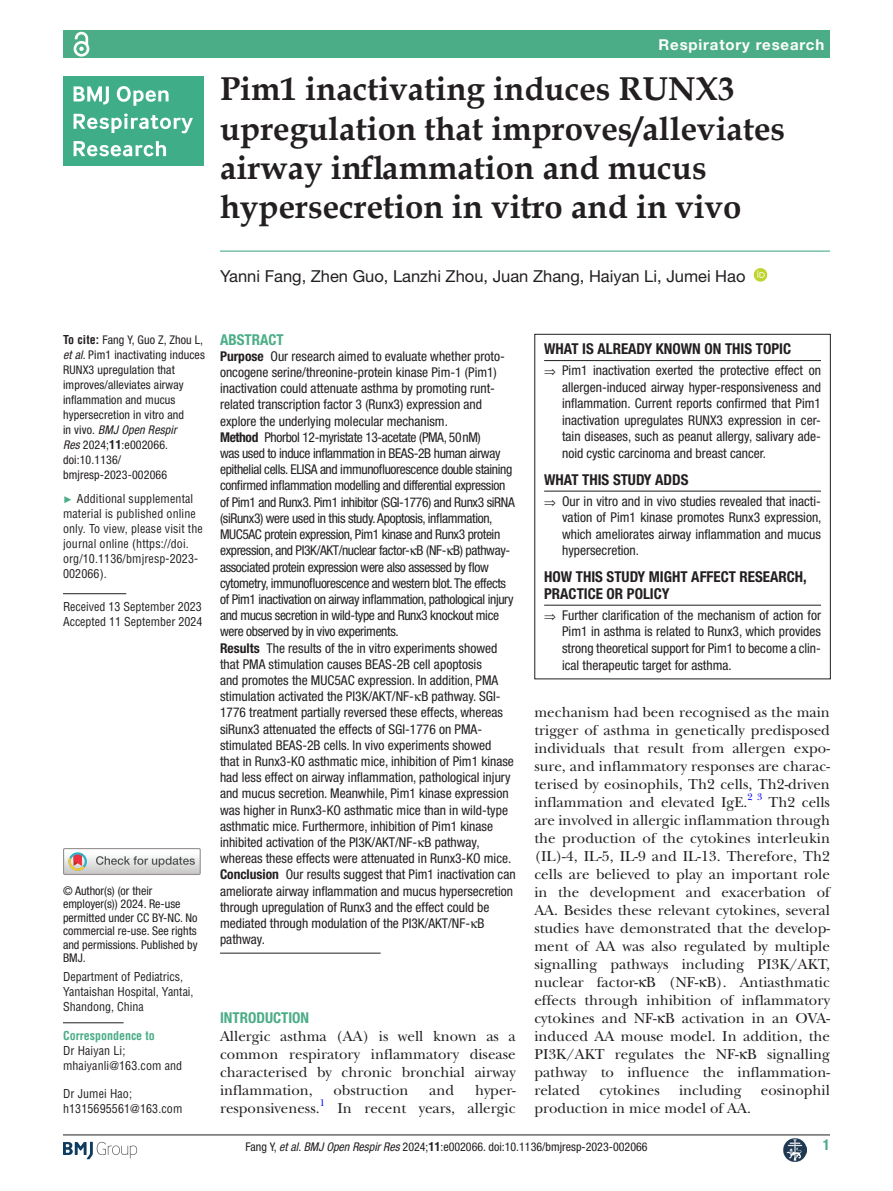
<style>
.page{position:relative;width:893px;height:1191px;background:#fff}
.page>*{position:absolute;margin:0;border:0;box-sizing:border-box;transform-origin:0 0}
.t1{font:700 33px/39px "Book Antiqua";color:#231f20}
.t2{font:16.5px "Helvetica Neue LT Std";color:#231f20}
.t3{font:15px/18px "New Baskerville";color:#231f20;text-align:justify}
.t4{font:700 condensed 15px/16.5px "Helvetica Neue LT Std";color:#231f20}
.t5{font:700 condensed 15px "Helvetica Neue LT Std";color:#4bad87}
.t6{font:700 15px "Helvetica Neue LT Std";letter-spacing:.055em;color:#fff}
.t7{font:condensed 13.5px/16.2px "Helvetica Neue LT Std";color:#231f20;text-align:justify}
.t8{font:condensed 12px/15px "Helvetica Neue LT Std";letter-spacing:.01em;color:#231f20}
.t9{font:condensed 12px/15px "Helvetica LT Std";letter-spacing:.01em;color:#231f20}
.t10{font:700 condensed 12px "Helvetica";color:#4bad87}
.t11{font:9.9px "New Baskerville";color:#00f}
.s1{font-family:"Helvetica";font-weight:700}
.s2{font-style:italic}
.s3{font-family:"Arial";font-stretch:normal;font-size:9.75px;color:#4bad87}
.s4{font-weight:700}
</style>
<div class="page">
<svg style="left:63px;top:1141px;width:74px;height:18px"></svg>
<hr style="left:63px;top:1134px;width:767px;height:1px;background:#231f20">
<img style="left:783px;top:1138px;width:23px;height:23px">
<div style="left:63px;top:848px;width:138px;height:27px;border:1px solid #969090"></div>
<svg style="left:64px;top:848px;width:136px;height:26px"></svg>
<hr style="left:63px;top:593px;width:63px;height:1px;background:#231f20">
<hr style="left:63px;top:1022px;width:61px;height:1px;background:#231f20">
<div style="left:63px;top:76px;width:140px;height:90px;background:#3fae88"></div>
<svg style="left:74px;top:86px;width:35px;height:19px"></svg>
<svg style="left:117px;top:86px;width:52px;height:20px"></svg>
<svg style="left:74px;top:113px;width:119px;height:20px"></svg>
<svg style="left:74px;top:141px;width:92px;height:15px"></svg>
<hr style="left:220px;top:250px;width:610px;height:2px;background:#4bad87">
<svg style="left:754px;top:268px;width:13px;height:14px"></svg>
<div style="left:63px;top:31px;width:767px;height:27px;background:#4bad87"></div>
<svg style="left:72px;top:30px;width:20px;height:27px"></svg>
<hr style="left:220px;top:952px;width:161px;height:1px;background:#231f20">
<hr style="left:544px;top:360px;width:277px;height:1px;background:#231f20">
<hr style="left:544px;top:491px;width:277px;height:1px;background:#231f20">
<hr style="left:544px;top:605px;width:277px;height:1px;background:#231f20">
<div style="left:534px;top:334px;width:297px;height:345px;border:1px solid #231f20"></div>
<p class="t6" style="left:659px;top:35px;width:167px">Respiratory research</p>
<h1 class="t1" style="left:220px;top:70px;width:567px">Pim1 inactivating induces RUNX3 upregulation that improves/alleviates airway inflammation and mucus hypersecretion in vitro and in vivo</h1>
<p class="t2" style="left:220px;top:266px;width:527px">Yanni Fang, Zhen Guo, Lanzhi Zhou, Juan Zhang, Haiyan Li, Jumei Hao</p>
<p class="t8" style="left:63px;top:332px;width:143px"><span class="s1">To cite:</span> Fang Y, Guo Z, Zhou L, <span class="s2">et al</span>. Pim1 inactivating induces<br>RUNX3 upregulation that improves/alleviates airway inflammation and mucus hypersecretion in vitro and<br>in vivo. <span class="s2">BMJ Open Respir<br>Res</span> 2024;<span class="s1">11</span>:e002066. doi:10.1136/ bmjresp-2023-002066</p>
<p class="t9" style="left:63px;top:490px;width:141px"><span class="s3">►</span> Additional supplemental material is published online only. To view, please visit the journal online (https://doi. org/10.1136/bmjresp-2023-<br>002066).</p>
<p class="t9" style="left:63px;top:598px;width:141px">Received 13 September 2023<br>Accepted 11 September 2024</p>
<p class="t8" style="left:63px;top:883px;width:136px;line-height:13.5px">© Author(s) (or their employer(s)) 2024. Re-use permitted under CC BY-NC. No commercial re-use. See rights and permissions. Published by<br>BMJ.</p>
<p class="t9" style="left:63px;top:969px;width:132px">Department of Pediatrics,<br>Yantaishan Hospital, Yantai,<br>Shandong, China</p>
<p class="t10" style="left:63px;top:1027px;width:93px">Correspondence to</p>
<p class="t9" style="left:63px;top:1042px;width:121px">Dr Haiyan Li; mhaiyanli@163.com and</p>
<p class="t9" style="left:63px;top:1086px;width:121px">Dr Jumei Hao; h1315695561@163.com</p>
<p class="t5" style="left:220px;top:330px;width:65px">ABSTRACT</p>
<p class="t7" style="left:220px;top:348px;width:297px;text-align:left"><span class="s4">Purpose</span> Our research aimed to evaluate whether proto&shy;oncogene serine/threonine-protein kinase Pim-1 (Pim1) inactivation could attenuate asthma by promoting runt&shy;related transcription factor 3 (Runx3) expression and explore the underlying molecular mechanism.<br><span class="s4">Method</span> Phorbol 12-myristate 13-acetate (PMA, 50nM)<br>was used to induce inflammation in BEAS-2B human airway epithelial cells. ELISA and immunofluorescence double staining confirmed inflammation modelling and differential expression of Pim1 and Runx3. Pim1 inhibitor (SGI-1776) and Runx3 siRNA (siRunx3) were used in this study. Apoptosis, inflammation, MUC5AC protein expression, Pim1 kinase and Runx3 protein expression, and PI3K/AKT/nuclear factor- B (NF- B) pathway&shy;associated protein expression were also assessed by flow cytometry, immunofluorescence and western blot. The effects of Pim1 inactivation on airway inflammation, pathological injury and mucus secretion in wild-type and Runx3 knockout mice were observed by in vivo experiments.<br><span class="s4">Results</span> The results of the in vitro experiments showed that PMA stimulation causes BEAS-2B cell apoptosis<br>and promotes the MUC5AC expression. In addition, PMA stimulation activated the PI3K/AKT/NF- B pathway. SGI-1776 treatment partially reversed these effects, whereas siRunx3 attenuated the effects of SGI-1776 on PMA&shy;stimulated BEAS-2B cells. In vivo experiments showed<br>that in Runx3-KO asthmatic mice, inhibition of Pim1 kinase had less effect on airway inflammation, pathological injury and mucus secretion. Meanwhile, Pim1 kinase expression was higher in Runx3-KO asthmatic mice than in wild-type asthmatic mice. Furthermore, inhibition of Pim1 kinase inhibited activation of the PI3K/AKT/NF- B pathway, whereas these effects were attenuated in Runx3-KO mice.<br><span class="s4">Conclusion</span> Our results suggest that Pim1 inactivation can ameliorate airway inflammation and mucus hypersecretion through upregulation of Runx3 and the effect could be mediated through modulation of the PI3K/AKT/NF- B pathway.</p>
<p class="t5" style="left:220px;top:1008px;width:91px">INTRODUCTION</p>
<p class="t3" style="left:220px;top:1027px;width:297px">Allergic asthma (AA) is well known as a common respiratory inflammatory disease characterised by chronic bronchial airway inflammation,</p>
<p class="t3" style="left:334px;top:1081px;width:76px">obstruction</p>
<p class="t3" style="left:429px;top:1081px;width:26px">and</p>
<p class="t3" style="left:475px;top:1081px;width:42px">hyper-</p>
<p class="t11" style="left:320px;top:1097px;width:7px">1</p>
<p class="t3" style="left:337px;top:1099px;width:180px">In recent years, allergic</p>
<p class="t3" style="left:220px;top:1099px;width:101px">responsiveness.</p>
<p class="t4" style="left:544px;top:340px;width:248px">WHAT IS ALREADY KNOWN ON THIS TOPIC</p>
<p class="t7" style="left:562px;top:362px;width:260px;text-indent:-18px">⇒ Pim1 inactivation exerted the protective effect on allergen-induced airway hyper-responsiveness and inflammation. Current reports confirmed that Pim1 inactivation upregulates RUNX3 expression in cer&shy;tain diseases, such as peanut allergy, salivary ade&shy;noid cystic carcinoma and breast cancer.</p>
<p class="t4" style="left:544px;top:471px;width:146px">WHAT THIS STUDY ADDS</p>
<p class="t7" style="left:562px;top:493px;width:261px;text-indent:-18px">⇒ Our in vitro and in vivo studies revealed that inacti&shy;vation of Pim1 kinase promotes Runx3 expression, which ameliorates airway inflammation and mucus hypersecretion.</p>
<p class="t4" style="left:544px;top:568px;width:264px">HOW THIS STUDY MIGHT AFFECT RESEARCH,<br>PRACTICE OR POLICY</p>
<p class="t7" style="left:562px;top:607px;width:260px;text-indent:-18px">⇒ Further clarification of the mechanism of action for Pim1 in asthma is related to Runx3, which provides strong theoretical support for Pim1 to become a clin&shy;ical therapeutic target for asthma.</p>
<p class="t3" style="left:534px;top:703px;width:297px">mechanism had been recognised as the main trigger of asthma in genetically predisposed individuals that result from allergen expo&shy;sure, and inflammatory responses are charac&shy;terised by eosinophils, Th2 cells, Th2-driven inflammation and elevated IgE.<sup>2</sup> <sup>3</sup> Th2 cells are involved in allergic inflammation through the production of the cytokines interleukin (IL)-4, IL-5, IL-9 and IL-13. Therefore, Th2 cells are believed to play an important role in the development and exacerbation of AA. Besides these relevant cytokines, several studies have demonstrated that the develop&shy;ment of AA was also regulated by multiple signalling pathways including PI3K/AKT, nuclear factor- B (NF- B). Antiasthmatic effects through inhibition of inflammatory cytokines and NF- B activation in an OVA&shy;induced AA mouse model. In addition, the PI3K/AKT regulates the NF- B signalling pathway to influence the inflammation&shy;related</p>
<p class="t3" style="left:599px;top:1081px;width:62px">cytokines</p>
<p class="t3" style="left:679px;top:1081px;width:64px">including</p>
<p class="t3" style="left:761px;top:1081px;width:70px">eosinophil</p>
<p class="t3" style="left:534px;top:1099px;width:218px">production in mice model of AA.</p>
<p class="t8" style="left:245px;top:1138px;width:404px">Fang Y, <span class="s2">et al</span>. <span class="s2">BMJ Open Respir Res</span> 2024;<span class="s1">11</span>:e002066. doi:10.1136/bmjresp-2023-002066</p>
<p class="t5" style="left:823px;top:1135px;width:9px">1</p>
</div>
